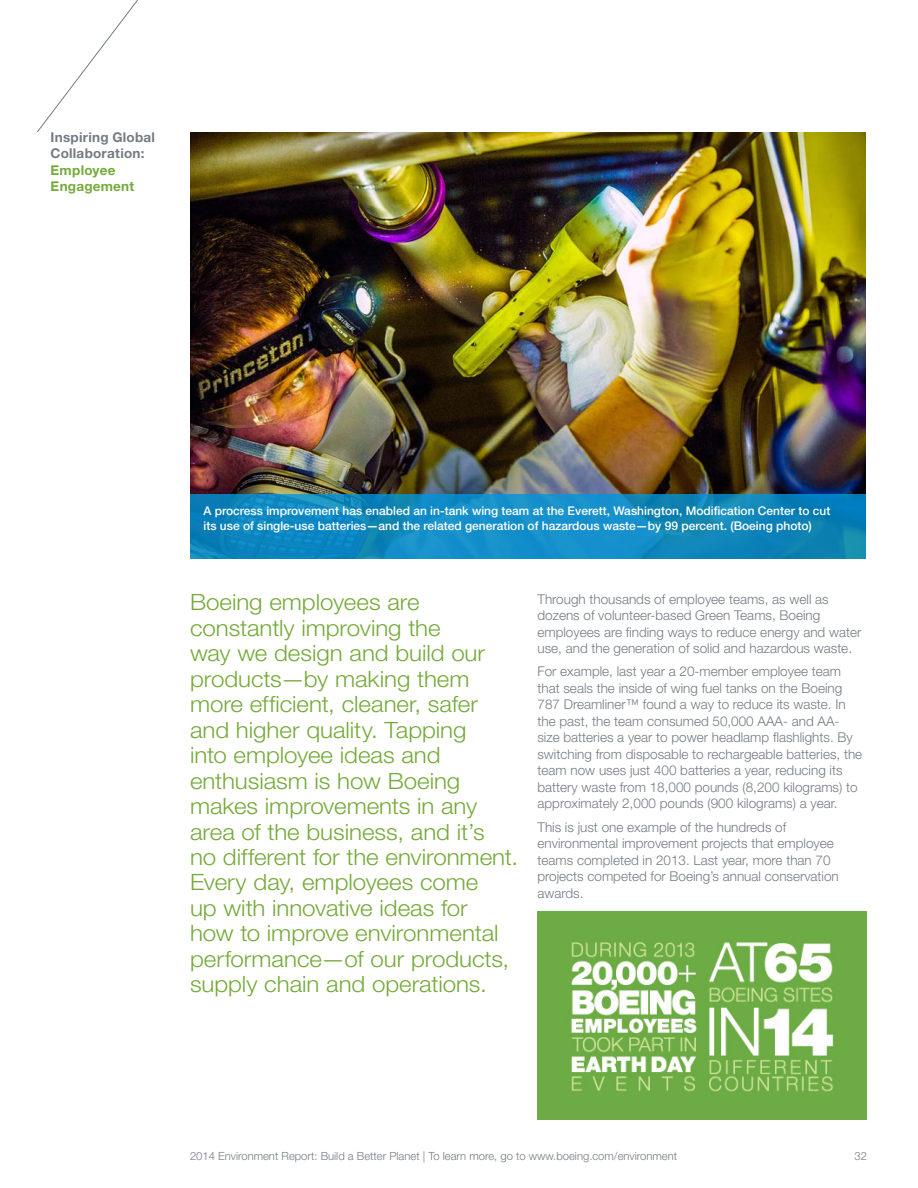
<style>
.page{position:relative;width:918px;height:1188px;background:#fff}
.page>*{position:absolute;margin:0;border:0;box-sizing:border-box;transform-origin:0 0}
.t1{font:300 22.5px/25.5px "Helvetica Neue LT Std";letter-spacing:-.005em;color:#75aa3a;scale:1.07 1}
.t2{font:300 13.5px/16.5px "Helvetica Neue LT Std";color:#737c82}
.page_heads{font:700 13.5px/16.5px "Helvetica Neue LT Std";letter-spacing:.02em;color:#737c82}
.page_heads-2{font:700 13.5px/16.5px "Helvetica Neue LT Std";letter-spacing:.02em;color:#75aa3a}
.t3{font:500 12px/15px "Helvetica Neue LT Std";color:#fff}
.t4{font:300 11.25px "Helvetica Neue LT Std";color:#737c82}
</style>
<div class="page">
<svg style="left:37px;top:0;width:101px;height:132px"></svg>
<img style="left:190px;top:132px;width:676px;height:427px">
<svg style="left:190px;top:494px;width:676px;height:64px"></svg>
<img style="left:537px;top:911px;width:330px;height:208px">
<p class="page_heads" style="left:51px;top:128px;width:106px">Inspiring Global<br>Collaboration:</p>
<p class="page_heads-2" style="left:51px;top:161px;width:85px">Employee<br>Engagement</p>
<p class="t3" style="left:204px;top:503px;width:628px">A procress improvement has enabled an in-tank wing team at the Everett, Washington, Modification Center to cut its use of single-use batteries—and the related generation of hazardous waste—by 99 percent. (Boeing photo)</p>
<p class="t1" style="left:190px;top:589px;width:308px">Boeing employees are constantly improving the<br>way we design and build our products—by making them more efficient, cleaner, safer and higher quality. Tapping<br>into employee ideas and enthusiasm is how Boeing makes improvements in any area of the business, and it’s<br>no different for the environment.<br>Every day, employees come<br>up with innovative ideas for<br>how to improve environmental performance—of our products, supply chain and operations.</p>
<p class="t2" style="left:537px;top:590px;width:325px">Through thousands of employee teams, as well as dozens of volunteer-based Green Teams, Boeing employees are finding ways to reduce energy and water use, and the generation of solid and hazardous waste.</p>
<p class="t2" style="left:537px;top:663px;width:326px">For example, last year a 20-member employee team that seals the inside of wing fuel tanks on the Boeing 787 Dreamliner™ found a way to reduce its waste. In the past, the team consumed 50,000 AAA- and AA&shy;size batteries a year to power headlamp flashlights. By switching from disposable to rechargeable batteries, the team now uses just 400 batteries a year, reducing its battery waste from 18,000 pounds (8,200 kilograms) to approximately 2,000 pounds (900 kilograms) a year.</p>
<p class="t2" style="left:537px;top:818px;width:303px">This is just one example of the hundreds of environmental improvement projects that employee teams completed in 2013. Last year, more than 70 projects competed for Boeing’s annual conservation awards.</p>
<p class="t4" style="left:190px;top:1149px;width:489px">2014 Environment Report: Build a Better Planet | To learn more, go to www.boeing.com/environment</p>
<p class="t4" style="left:854px;top:1149px;width:14px">32</p>
</div>
